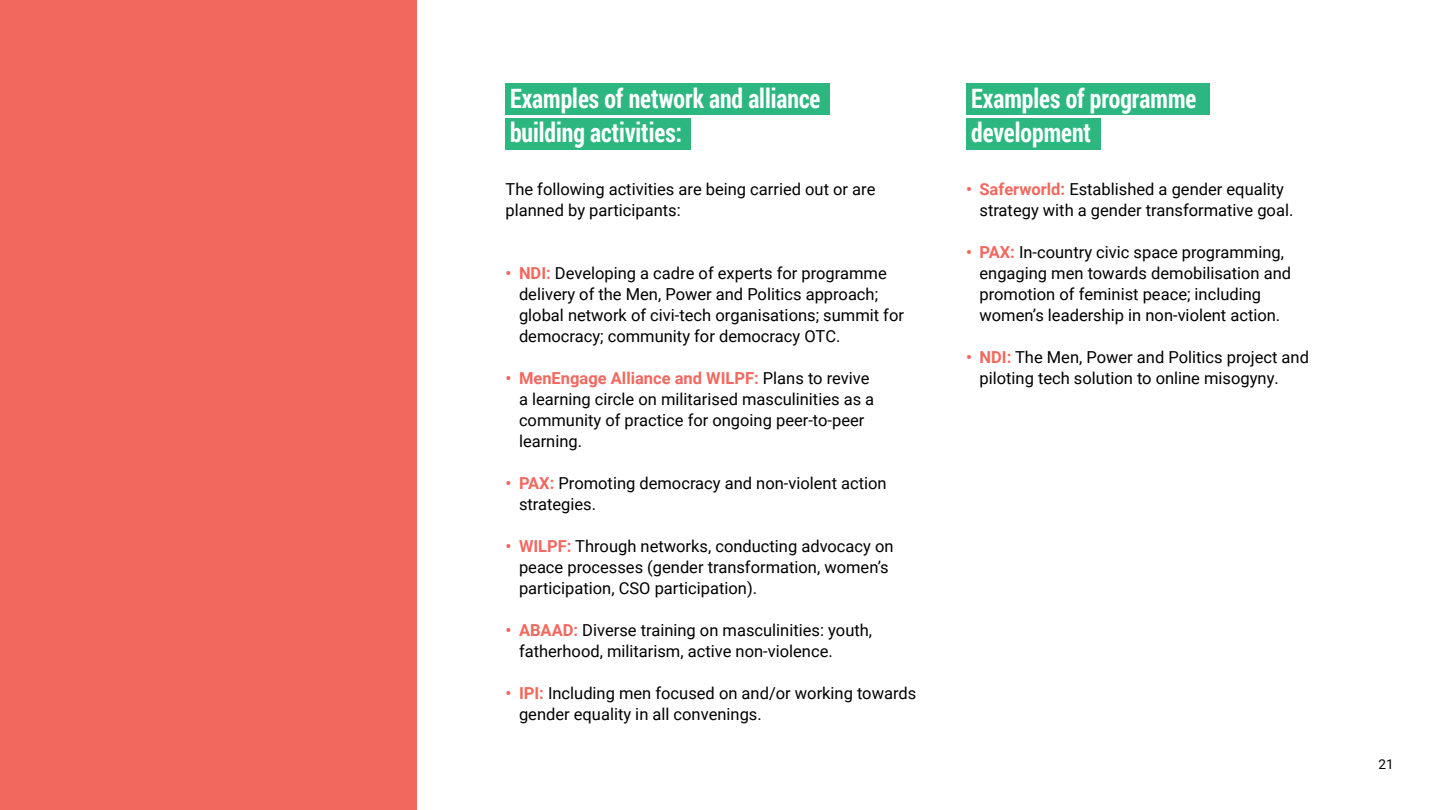
<style>
.page{position:relative;width:1440px;height:810px;background:#fff}
.page>*{position:absolute;margin:0;border:0;box-sizing:border-box;transform-origin:0 0}
.t1{font:700 26.7px/33.8px "Roboto Condensed";color:#fff;scale:.89 1}
.t2{font:16.5px/21px "Roboto";color:#000}
.t3{font:13.5px "Roboto";color:#000}
.s1{font-weight:700;color:#f2685e}
</style>
<div class="page">
<div style="left:506px;top:119px;width:185px;height:31px;background:#2db780"></div>
<div style="left:966px;top:119px;width:134px;height:31px;background:#2db780"></div>
<div style="left:506px;top:84px;width:324px;height:31px;background:#2db780"></div>
<div style="left:966px;top:84px;width:244px;height:31px;background:#2db780"></div>
<div style="left:0;top:0;width:417px;height:810px;background:#f2685e"></div>
<p class="t1" style="left:510px;top:81px;width:350px">Examples of network and alliance building activities:</p>
<p class="t1" style="left:971px;top:81px;width:255px">Examples of programme development</p>
<p class="t2" style="left:506px;top:178px;width:372px">The following activities are being carried out or are planned by participants:</p>
<p class="t2" style="left:980px;top:178px;width:315px;text-indent:-14px"><span class="s1">• Saferworld:</span> Established a gender equality strategy with a gender transformative goal.</p>
<p class="t2" style="left:980px;top:241px;width:313px;text-indent:-14px"><span class="s1">• PAX:</span> In-country civic space programming, engaging men towards demobilisation and promotion of feminist peace; including women’s leadership in non-violent action.</p>
<p class="t2" style="left:980px;top:346px;width:331px;text-indent:-14px"><span class="s1">• NDI:</span> The Men, Power and Politics project and piloting tech solution to online misogyny.</p>
<p class="t2" style="left:519px;top:262px;width:386px;text-indent:-14px"><span class="s1">• NDI:</span> Developing a cadre of experts for programme delivery of the Men, Power and Politics approach; global network of civi-tech organisations; summit for democracy; community for democracy OTC.</p>
<p class="t2" style="left:519px;top:367px;width:357px;text-indent:-14px"><span class="s1">• MenEngage Alliance and WILPF:</span> Plans to revive a learning circle on militarised masculinities as a community of practice for ongoing peer-to-peer learning.</p>
<p class="t2" style="left:519px;top:472px;width:369px;text-indent:-14px"><span class="s1">• PAX:</span> Promoting democracy and non-violent action strategies.</p>
<p class="t2" style="left:519px;top:535px;width:376px;text-indent:-14px"><span class="s1">• WILPF:</span> Through networks, conducting advocacy on peace processes (gender transformation, women’s participation, CSO participation).</p>
<p class="t2" style="left:519px;top:619px;width:355px;text-indent:-14px"><span class="s1">• ABAAD:</span> Diverse training on masculinities: youth, fatherhood, militarism, active non-violence.</p>
<p class="t2" style="left:519px;top:682px;width:399px;text-indent:-14px"><span class="s1">• IPI:</span> Including men focused on and/or working towards gender equality in all convenings.</p>
<p class="t3" style="left:1378px;top:755px;width:17px">21</p>
</div>
